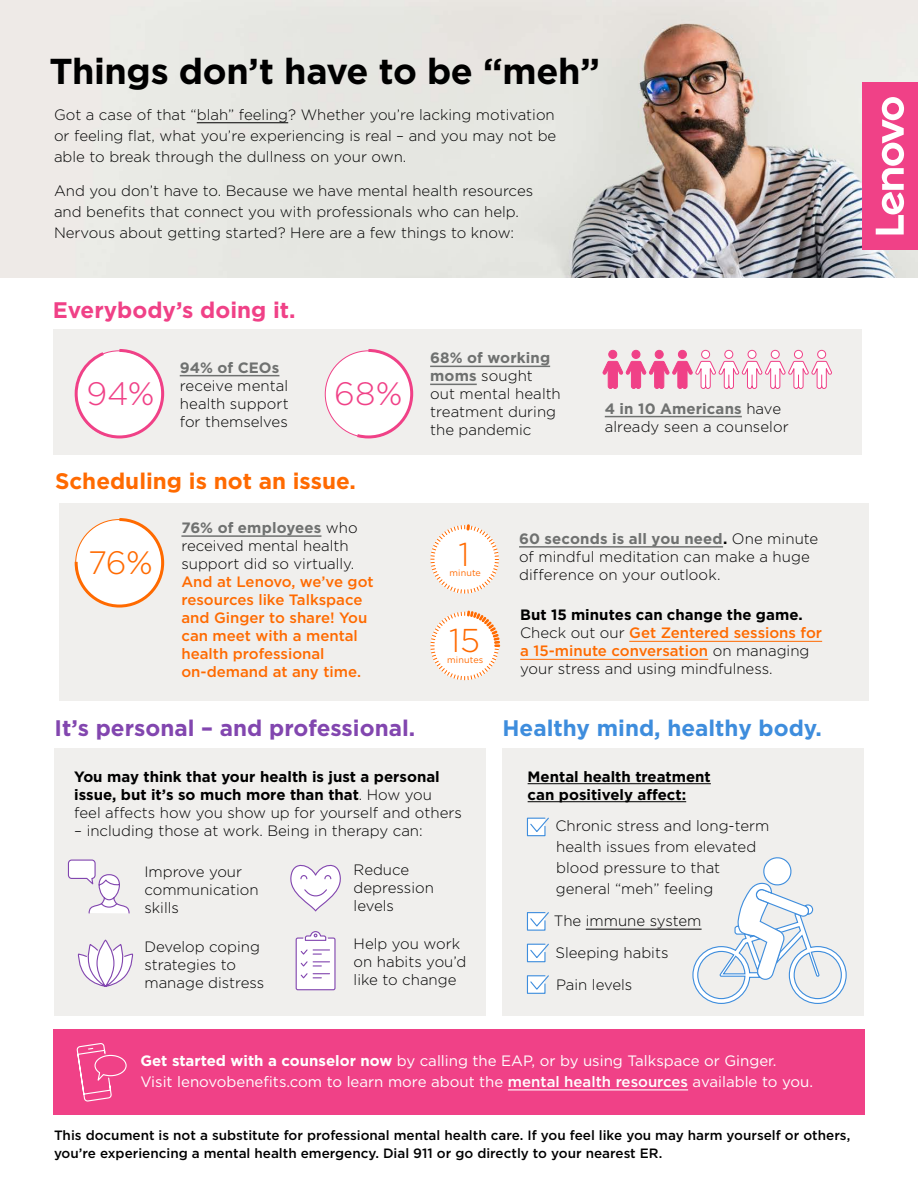
<style>
.page{position:relative;width:918px;height:1188px;background:#fff}
.page>*{position:absolute;margin:0;border:0;box-sizing:border-box;transform-origin:0 0}
.t1{font:700 36px "Gotham";letter-spacing:-.01em;color:#000}
.t2{font:300 33px "Gotham";color:#ff6a00}
.t3{font:300 32.4px "Gotham";color:#f04187}
.t4{font:300 32.4px "Gotham";color:#ff6a00}
.t5{font:700 22.5px "Gotham";color:#8246af}
.t6{font:700 22.5px "Gotham";color:#3e8ddd}
.t7{font:700 22.5px "Gotham";color:#ff6a00}
.t8{font:700 22.5px "Gotham";color:#f04187}
.Body{font:300 15px/18px "Gotham";color:#000}
.t9{font:500 15px/18px "Gotham";color:#ff6a00}
.t10{font:700 15px/18px "Gotham";color:#000}
.Body-2{font:15px/21px "Gotham";color:#fff}
.t11{font:700 15px "Gotham";letter-spacing:.005em;color:#6f7170}
.Body-3{font:500 13.5px/18px "Gotham";color:#000}
.t12{font:9px "Gotham";letter-spacing:.015em;color:#ff6a00}
.s1{font-weight:700;color:#6f7170}
.s2{font-weight:300;color:#000}
.s3{font-weight:700}
.s4{font-weight:500;color:#ff6a00}
.s5{font-weight:300}
.s6{font-weight:500}
</style>
<div class="page">
<img style="left:0;top:0;width:918px;height:278px">
<div style="left:54px;top:748px;width:432px;height:268px;background:#f0efed"></div>
<div style="left:502px;top:749px;width:362px;height:267px;background:#f0efed"></div>
<hr style="left:586px;top:929px;width:116px;height:1px;background:#000">
<div style="left:59px;top:503px;width:810px;height:198px;background:#f0efed"></div>
<div style="left:53px;top:1029px;width:812px;height:86px;background:#f04187"></div>
<hr style="left:508px;top:1089px;width:180px;height:1px;background:#fff">
<div style="left:53px;top:329px;width:809px;height:126px;background:#f0efed"></div>
<div style="left:325px;top:351px;width:87px;height:86px;background:#fff;border-radius:50%"></div>
<div style="left:863px;top:82px;width:55px;height:168px;background:#f04187"></div>
<svg style="left:876px;top:97px;width:28px;height:137px"></svg>
<hr style="left:197px;top:122px;width:91px;height:1px;background:#000">
<hr style="left:180px;top:375px;width:99px;height:1px;background:#6f7170">
<hr style="left:181px;top:535px;width:140px;height:2px;background:#6f7170">
<hr style="left:430px;top:366px;width:120px;height:1px;background:#6f7170">
<hr style="left:430px;top:384px;width:47px;height:1px;background:#6f7170">
<hr style="left:605px;top:416px;width:137px;height:1px;background:#6f7170">
<hr style="left:519px;top:546px;width:204px;height:2px;background:#6f7170">
<hr style="left:629px;top:641px;width:193px;height:1px;background:#ff6a00">
<hr style="left:520px;top:659px;width:188px;height:1px;background:#ff6a00">
<hr style="left:528px;top:783px;width:183px;height:1px;background:#000">
<hr style="left:528px;top:801px;width:158px;height:1px;background:#000">
<svg style="left:354px;top:349px;width:60px;height:90px"></svg>
<svg style="left:74px;top:349px;width:91px;height:90px"></svg>
<div style="left:76px;top:520px;width:86px;height:86px;background:#fff;border-radius:50%"></div>
<div style="left:75px;top:518px;width:89px;height:90px;border:3px solid #ff6a00;border-radius:50%"></div>
<svg style="left:290px;top:864px;width:51px;height:48px"></svg>
<svg style="left:295px;top:931px;width:41px;height:60px;background:#eae1f0"></svg>
<svg style="left:67px;top:859px;width:63px;height:55px"></svg>
<svg style="left:77px;top:940px;width:57px;height:47px"></svg>
<svg style="left:76px;top:1043px;width:51px;height:59px"></svg>
<svg style="left:602px;top:350px;width:230px;height:39px"></svg>
<svg style="left:430px;top:525px;width:69px;height:69px"></svg>
<svg style="left:430px;top:610px;width:71px;height:71px"></svg>
<svg style="left:526px;top:817px;width:23px;height:20px"></svg>
<svg style="left:526px;top:912px;width:23px;height:19px"></svg>
<svg style="left:526px;top:943px;width:23px;height:20px"></svg>
<svg style="left:526px;top:975px;width:23px;height:19px"></svg>
<svg style="left:692px;top:857px;width:155px;height:147px"></svg>
<h2 class="t1" style="left:49px;top:50px;width:552px">Things don’t have to be “meh”</h2>
<p class="Body" style="left:54px;top:104px;width:504px;line-height:21px;text-align:justify">Got a case of that “blah” feeling? Whether you’re lacking motivation or feeling flat, what you’re experiencing is real – and you may not be able to break through the dullness on your own.</p>
<p class="Body" style="left:54px;top:180px;width:481px;line-height:21px">And you don’t have to. Because we have mental health resources and benefits that connect you with professionals who can help.<br>Nervous about getting started? Here are a few things to know:</p>
<h2 class="t8" style="left:53px;top:297px;width:244px">Everybody’s doing it.</h2>
<h2 class="t11" style="left:180px;top:359px;width:101px">94% of CEOs</h2>
<h2 class="Body" style="left:180px;top:376px;width:111px;text-align:justify">receive mental health support for themselves</h2>
<h2 class="t3" style="left:86px;top:376px;width:70px">94%</h2>
<h2 class="t3" style="left:334px;top:376px;width:70px">68%</h2>
<h2 class="t7" style="left:55px;top:468px;width:302px">Scheduling is not an issue.</h2>
<h2 class="Body" style="left:430px;top:349px;width:132px"><span class="s1">68% of working moms</span> sought out mental health treatment during the pandemic</h2>
<h2 class="Body" style="left:605px;top:399px;width:186px"><span class="s1">4 in 10 Americans</span> have already seen a counselor</h2>
<h2 class="t4" style="left:88px;top:545px;width:66px">76%</h2>
<h2 class="t9" style="left:181px;top:518px;width:194px"><span class="s1">76% of employees</span> <span class="s2">who received mental health support did so virtually.<br></span>And at Lenovo, we’ve got resources like Talkspace and Ginger to share! You can meet with a mental health professional on-demand at any time.</h2>
<h2 class="t2" style="left:458px;top:536px;width:13px">1</h2>
<h2 class="t12" style="left:449px;top:568px;width:33px">minute</h2>
<h2 class="t2" style="left:449px;top:623px;width:33px">15</h2>
<h2 class="t12" style="left:447px;top:655px;width:38px">minutes</h2>
<h2 class="Body" style="left:519px;top:529px;width:301px"><span class="s1">60 seconds is all you need</span><span class="s3">.</span> One minute of mindful meditation can make a huge difference on your outlook.</h2>
<h2 class="Body" style="left:520px;top:606px;width:303px"><span class="s3">But 15 minutes can change the game.<br></span>Check out our <span class="s4">Get Zentered sessions for a 15-minute conversation</span> on managing your stress and using mindfulness.</h2>
<h2 class="t5" style="left:55px;top:715px;width:362px">It’s personal – and professional.</h2>
<h2 class="t6" style="left:503px;top:715px;width:321px">Healthy mind, healthy body.</h2>
<h2 class="t10" style="left:74px;top:767px;width:389px">You may think that your health is just a personal issue, but it’s so much more than that<span class="s5">. How you feel affects how you show up for yourself and others</span></h2>
<h2 class="Body" style="left:74px;top:821px;width:350px">– including those at work. Being in therapy can:</h2>
<h2 class="Body" style="left:144px;top:863px;width:116px">Improve your communication skills</h2>
<h2 class="Body" style="left:144px;top:937px;width:121px">Develop coping strategies to manage distress</h2>
<h2 class="Body" style="left:354px;top:861px;width:82px">Reduce depression levels</h2>
<h2 class="Body" style="left:354px;top:935px;width:114px">Help you work on habits you’d like to change</h2>
<h2 class="t10" style="left:528px;top:767px;width:185px">Mental health treatment can positively affect:</h2>
<p class="Body" style="left:556px;top:815px;width:215px;line-height:21px">Chronic stress and long-term health issues from elevated blood pressure to that general “meh” feeling</p>
<p class="Body" style="left:554px;top:912px;width:149px">The immune system</p>
<p class="Body" style="left:555px;top:943px;width:114px">Sleeping habits</p>
<p class="Body" style="left:556px;top:975px;width:78px">Pain levels</p>
<p class="Body-2" style="left:140px;top:1050px;width:674px"><span class="s3">Get started with a counselor now</span> by calling the EAP, or by using Talkspace or Ginger.<br>Visit lenovobenefits.com to learn more about the <span class="s6">mental health resources</span> available to you.</p>
<p class="Body-3" style="left:54px;top:1126px;width:798px">This document is not a substitute for professional mental health care. If you feel like you may harm yourself or others, you’re experiencing a mental health emergency. Dial 911 or go directly to your nearest ER.</p>
</div>
